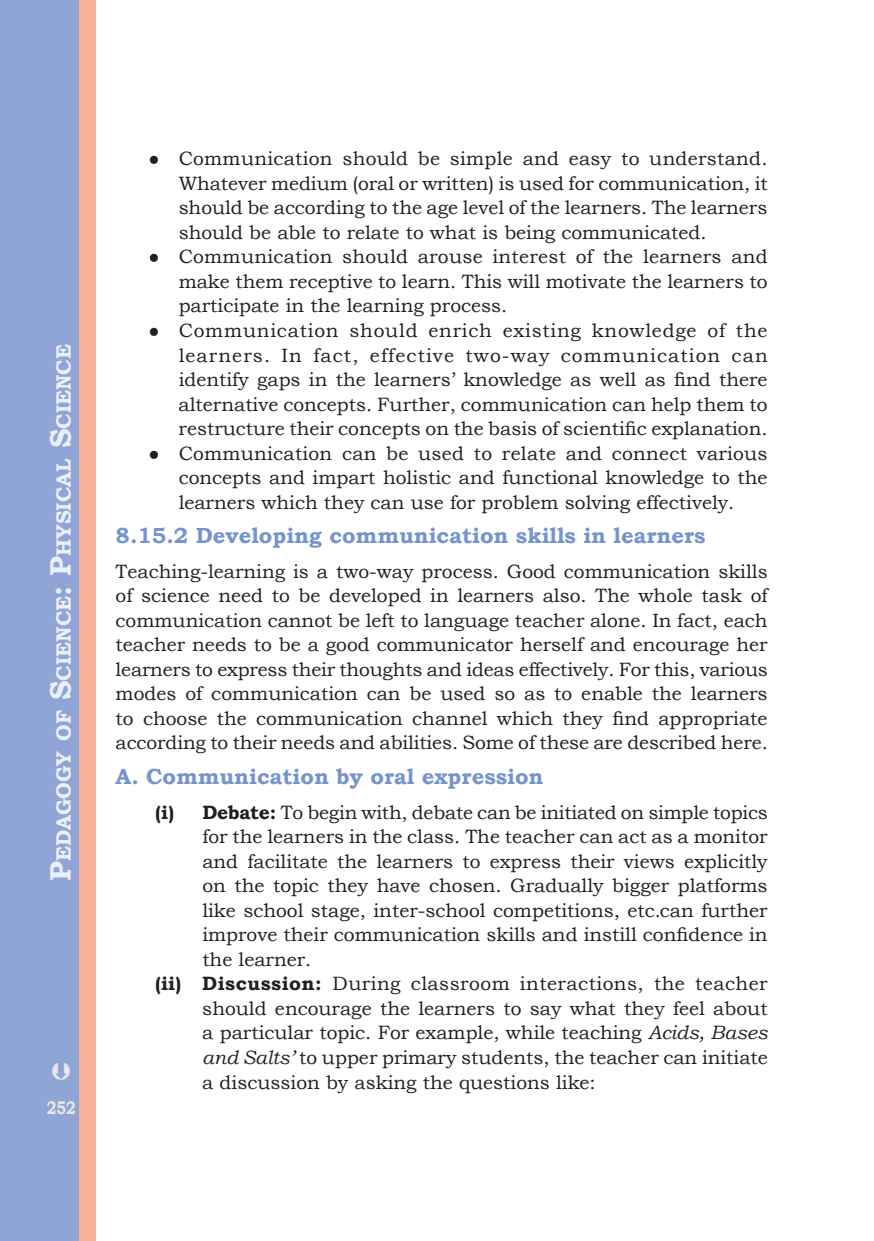
<style>
.page{position:relative;width:874px;height:1241px;background:#fff}
.page>*{position:absolute;margin:0;border:0;box-sizing:border-box;transform-origin:0 0}
.t1{font:700 21.88px "Bookman Old Style";color:#7694cc}
.t2{font:700 20.82px "Bookman Old Style";color:#edeff8}
.t3{font:19.25px/24.5px "Bookman Old Style";color:#231f20;text-align:justify}
.t4{font:19.25px "Bookman Old Style";letter-spacing:.025em;color:#231f20}
.t5{font:700 18.38px "Bookman Old Style";color:#e7e8e8;scale:.8 1}
.s1{font-size:29.75px}
.s2{font-weight:700}
.s3{font-style:italic}
</style>
<div class="page">
<div style="left:0;top:0;width:89px;height:1240px;background:#8ea5d5"></div>
<div style="left:79px;top:0;width:16px;height:1240px;background:#f9b299"></div>
<p class="t2" style="left:49px;top:880px;width:538px;rotate:-90deg"><span class="s1">P</span>edagogy of <span class="s1">S</span>cience<span class="s1">: P</span>hysical <span class="s1">S</span>cience</p>
<p class="t5" style="left:47px;top:1093px;width:38px">252</p>
<p class="t3" style="left:178px;top:147px;width:590px;text-indent:-30px">● Communication should be simple and easy to understand.<br>Whatever medium (oral or written) is used for communication, it should be according to the age level of the learners. The learners should be able to relate to what is being communicated.</p>
<p class="t3" style="left:178px;top:245px;width:590px;text-indent:-30px">● Communication should arouse interest of the learners and make them receptive to learn. This will motivate the learners to participate in the learning process.</p>
<p class="t3" style="left:178px;top:318px;width:590px;text-indent:-30px">● Communication should enrich existing knowledge of the learners. In fact, effective two-way communication can identify gaps in the learners’ knowledge as well as find there alternative concepts. Further, communication can help them to restructure their concepts on the basis of scientific explanation.</p>
<p class="t3" style="left:178px;top:441px;width:590px;text-indent:-30px">● Communication can be used to relate and connect various concepts and impart holistic and functional knowledge to the learners which they can use for problem solving effectively.</p>
<p class="t1" style="left:116px;top:520px;width:591px">8.15.2 Developing communication skills in learners</p>
<p class="t3" style="left:116px;top:559px;width:653px">Teaching-learning is a two-way process. Good communication skills of science need to be developed in learners also. The whole task of communication cannot be left to language teacher alone. In fact, each teacher needs to be a good communicator herself and encourage her learners to express their thoughts and ideas effectively. For this, various modes of communication can be used so as to enable the learners to choose the communication channel which they find appropriate according to their needs and abilities. Some of these are described here.</p>
<p class="t1" style="left:116px;top:760px;width:429px">A. Communication by oral expression</p>
<p class="t3" style="left:155px;top:799px;width:614px"><span class="s2">(i) Debate:</span> To begin with, debate can be initiated on simple topics</p>
<p class="t3" style="left:202px;top:824px;width:566px">for the learners in the class. The teacher can act as a monitor</p>
<p class="t3" style="left:202px;top:848px;width:566px">and facilitate the learners to express their views explicitly</p>
<p class="t3" style="left:202px;top:873px;width:566px">on the topic they have chosen. Gradually bigger platforms</p>
<p class="t3" style="left:202px;top:897px;width:566px">like school stage, inter-school competitions, etc. can further</p>
<p class="t3" style="left:202px;top:922px;width:566px">improve their communication skills and instill confidence in</p>
<p class="t3" style="left:202px;top:946px;width:110px">the learner.</p>
<p class="t4" style="left:155px;top:970px;width:614px"><span class="s2">(ii) Discussion:</span> During classroom interactions, the teacher</p>
<p class="t3" style="left:202px;top:995px;width:566px">should encourage the learners to say what they feel about</p>
<p class="t3" style="left:202px;top:1020px;width:566px">a particular topic. For example, while teaching <span class="s3">Acids, Bases</span></p>
<p class="t3" style="left:202px;top:1044px;width:566px"><span class="s3">and Salts’</span> to upper primary students, the teacher can initiate</p>
<p class="t3" style="left:202px;top:1070px;width:395px">a discussion by asking the questions like:</p>
</div>
